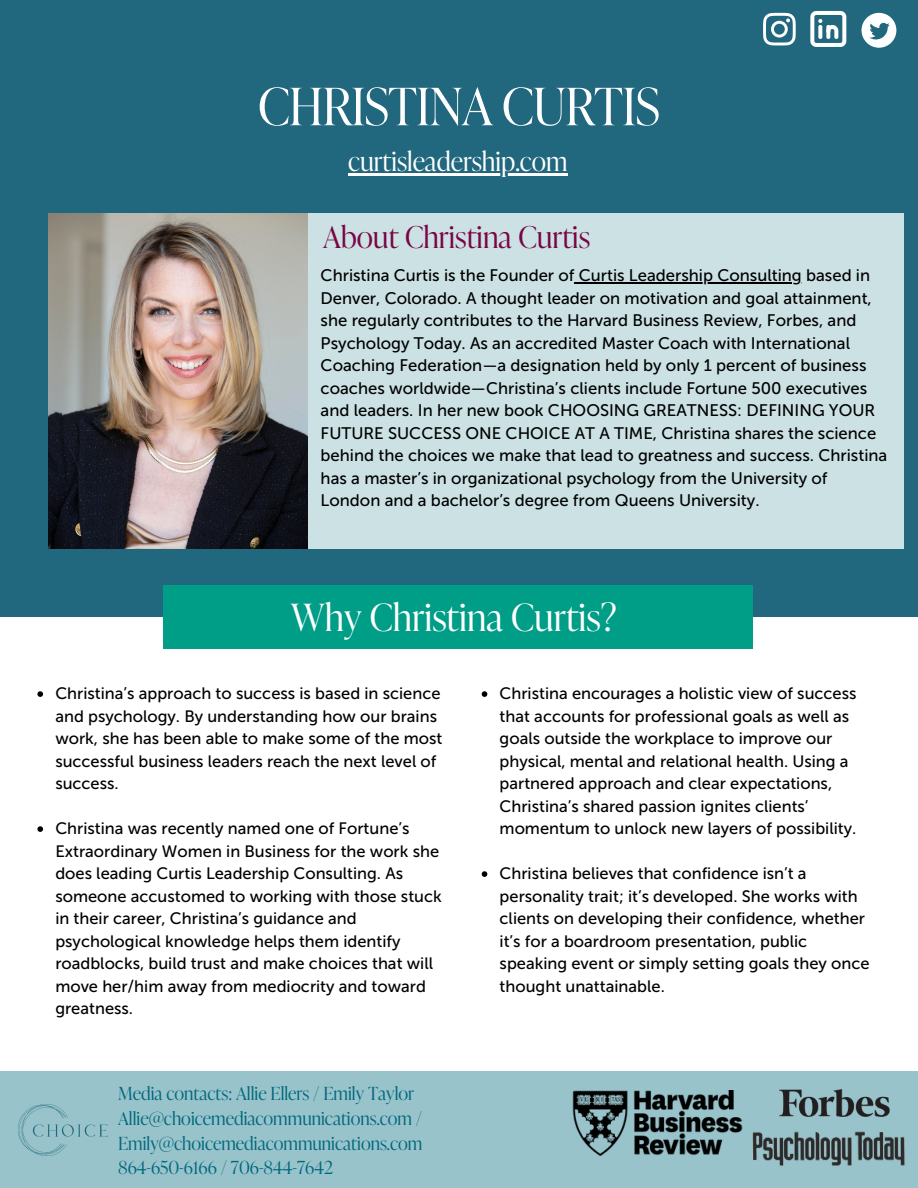
<style>
.page{position:relative;width:918px;height:1188px;background:#fff}
.page>*{position:absolute;margin:0;border:0;box-sizing:border-box;transform-origin:0 0}
.t1{font:300 51.3px "Ivy Presto Display";letter-spacing:-.02em;color:#fff}
.t2{font:300 37.5px "Ivy Presto Display";color:#fff}
.t3{font:300 30px "Ivy Presto Display";color:#790545}
.t4{font:300 26.55px "Ivy Presto Display";color:#fff}
.t5{font:300 18px/24.8px "Ivy Presto Display";color:#00697c}
.t6{font:16.65px/22.5px "Museo Sans 500";color:#000}
.t7{font:16.5px/22.5px "Museo Sans 500";color:#000}
</style>
<div class="page">
<div style="left:0;top:0;width:918px;height:616px;background:#21687e"></div>
<div style="left:163px;top:585px;width:590px;height:64px;background:#009d87"></div>
<div style="left:307px;top:214px;width:597px;height:335px;background:#cbe1e4"></div>
<div style="left:0;top:1071px;width:918px;height:117px;background:#99c3cb"></div>
<svg style="left:763px;top:13px;width:33px;height:32px"></svg>
<svg style="left:862px;top:13px;width:34px;height:35px"></svg>
<svg style="left:810px;top:11px;width:36px;height:36px"></svg>
<img style="left:48px;top:214px;width:259px;height:335px">
<img style="left:779px;top:1089px;width:110px;height:14px">
<img style="left:752px;top:1103px;width:153px;height:63px">
<img style="left:572px;top:1091px;width:170px;height:64px">
<svg style="left:37px;top:691px;width:6px;height:6px"></svg>
<svg style="left:37px;top:826px;width:6px;height:6px"></svg>
<hr style="left:579px;top:282px;width:223px;height:1px;background:#000">
<svg style="left:482px;top:691px;width:5px;height:6px"></svg>
<svg style="left:482px;top:871px;width:5px;height:6px"></svg>
<hr style="left:348px;top:173px;width:219px;height:3px;background:#fff">
<h1 class="t1" style="left:258px;top:76px;width:403px">CHRISTINA CURTIS</h1>
<h3 class="t4" style="left:348px;top:146px;width:221px">curtisleadership.com</h3>
<h3 class="t3" style="left:323px;top:219px;width:269px">About Christina Curtis</h3>
<p class="t6" style="left:321px;top:264px;width:568px">Christina Curtis is the Founder of Curtis Leadership Consulting based in Denver, Colorado. A thought leader on motivation and goal attainment, she regularly contributes to the Harvard Business Review, Forbes, and Psychology Today. As an accredited Master Coach with International Coaching Federation—a designation held by only 1 percent of business coaches worldwide—Christina’s clients include Fortune 500 executives and leaders. In her new book CHOOSING GREATNESS: DEFINING YOUR FUTURE SUCCESS ONE CHOICE AT A TIME, Christina shares the science behind the choices we make that lead to greatness and success. Christina has a master’s in organizational psychology from the University of London and a bachelor’s degree from Queens University.</p>
<h2 class="t2" style="left:291px;top:595px;width:327px">Why Christina Curtis?</h2>
<p class="t7" style="left:55px;top:682px;width:389px">Christina’s approach to success is based in science and psychology. By understanding how our brains work, she has been able to make some of the most successful business leaders reach the next level of success.</p>
<p class="t7" style="left:55px;top:817px;width:388px">Christina was recently named one of Fortune’s Extraordinary Women in Business for the work she does leading Curtis Leadership Consulting. As someone accustomed to working with those stuck in their career, Christina’s guidance and psychological knowledge helps them identify roadblocks, build trust and make choices that will move her/him away from mediocrity and toward greatness.</p>
<p class="t5" style="left:118px;top:1081px;width:306px">Media contacts: Allie Ellers / Emily Taylor Allie@choicemediacommunications.com / Emily@choicemediacommunications.com 864-650-6166 / 706-844-7642</p>
<p class="t5" style="left:126px;top:1143px;width:205px">202-375-8921 / 734-730-1218</p>
<p class="t7" style="left:500px;top:682px;width:358px">Christina encourages a holistic view of success that accounts for professional goals as well as goals outside the workplace to improve our physical, mental and relational health. Using a partnered approach and clear expectations, Christina’s shared passion ignites clients’ momentum to unlock new layers of possibility.</p>
<p class="t7" style="left:500px;top:862px;width:371px">Christina believes that confidence isn’t a personality trait; it’s developed. She works with clients on developing their confidence, whether it’s for a boardroom presentation, public speaking event or simply setting goals they once thought unattainable.</p>
</div>
